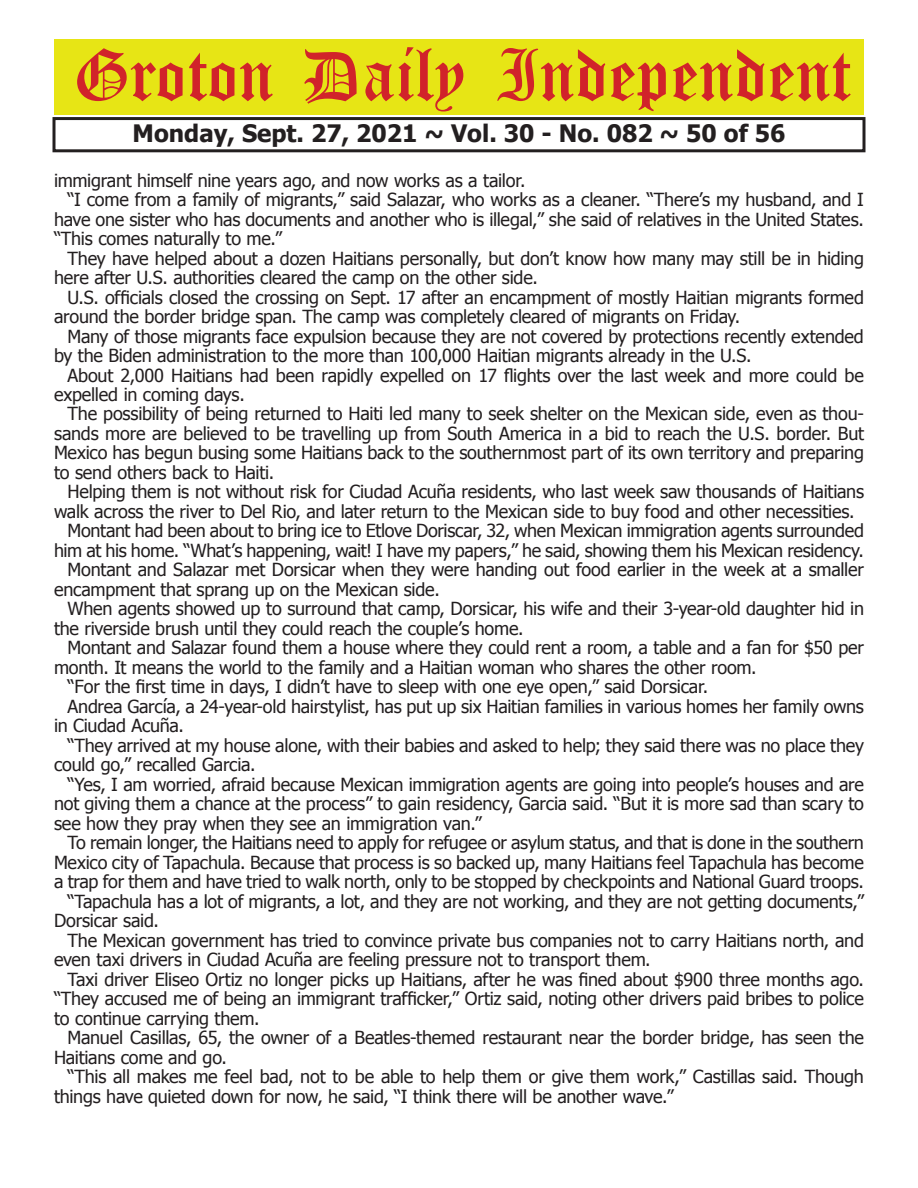
<style>
.page{position:relative;width:918px;height:1188px;background:#fff}
.page>*{position:absolute;margin:0;border:0;box-sizing:border-box;transform-origin:0 0}
.t1{font:54px "Old English Five";color:#d1232a}
.t2{font:700 24px "Tahoma";color:#231f20}
.t3{font:18px "Tahoma";letter-spacing:-.015em;color:#231f20}
</style>
<div class="page">
<div style="left:52px;top:117px;width:814px;height:35px;border:3px solid #231f20"></div>
<div style="left:54px;top:40px;width:810px;height:75px;background:#e7e515"></div>
<h1 class="t1" style="left:73px;top:50px;width:779px">Groton Daily Independent</h1>
<h2 class="t2" style="left:133px;top:116px;width:654px">Monday, Sept. 27, 2021 ~ Vol. 30 - No. 082 ~ 50 of 56</h2>
<p class="t3" style="left:54px;top:168px;width:473px">immigrant himself nine years ago, and now works as a tailor.</p>
<p class="t3" style="left:68px;top:187px;width:798px">“I come from a family of migrants,” said Salazar, who works as a cleaner. “There’s my husband, and I</p>
<p class="t3" style="left:54px;top:207px;width:811px">have one sister who has documents and another who is illegal,” she said of relatives in the United States.</p>
<p class="t3" style="left:54px;top:226px;width:229px">“This comes naturally to me.”</p>
<p class="t3" style="left:68px;top:246px;width:798px">They have helped about a dozen Haitians personally, but don’t know how many may still be in hiding</p>
<p class="t3" style="left:54px;top:265px;width:485px">here after U.S. authorities cleared the camp on the other side.</p>
<p class="t3" style="left:68px;top:285px;width:798px">U.S. officials closed the crossing on Sept. 17 after an encampment of mostly Haitian migrants formed</p>
<p class="t3" style="left:54px;top:304px;width:688px">around the border bridge span. The camp was completely cleared of migrants on Friday.</p>
<p class="t3" style="left:68px;top:324px;width:798px">Many of those migrants face expulsion because they are not covered by protections recently extended</p>
<p class="t3" style="left:54px;top:343px;width:699px">by the Biden administration to the more than 100,000 Haitian migrants already in the U.S.</p>
<p class="t3" style="left:68px;top:363px;width:798px">About 2,000 Haitians had been rapidly expelled on 17 flights over the last week and more could be</p>
<p class="t3" style="left:54px;top:382px;width:192px">expelled in coming days.</p>
<p class="t3" style="left:68px;top:402px;width:798px">The possibility of being returned to Haiti led many to seek shelter on the Mexican side, even as thou-</p>
<p class="t3" style="left:54px;top:421px;width:812px">sands more are believed to be travelling up from South America in a bid to reach the U.S. border. But</p>
<p class="t3" style="left:54px;top:441px;width:812px">Mexico has begun busing some Haitians back to the southernmost part of its own territory and preparing</p>
<p class="t3" style="left:54px;top:460px;width:222px">to send others back to Haiti.</p>
<p class="t3" style="left:68px;top:480px;width:798px">Helping them is not without risk for Ciudad Acuña residents, who last week saw thousands of Haitians</p>
<p class="t3" style="left:54px;top:499px;width:802px">walk across the river to Del Rio, and later return to the Mexican side to buy food and other necessities.</p>
<p class="t3" style="left:68px;top:519px;width:798px">Montant had been about to bring ice to Etlove Doriscar, 32, when Mexican immigration agents surrounded</p>
<p class="t3" style="left:54px;top:538px;width:812px">him at his home. “What’s happening, wait! I have my papers,” he said, showing them his Mexican residency.</p>
<p class="t3" style="left:68px;top:558px;width:798px">Montant and Salazar met Dorsicar when they were handing out food earlier in the week at a smaller</p>
<p class="t3" style="left:54px;top:577px;width:387px">encampment that sprang up on the Mexican side.</p>
<p class="t3" style="left:68px;top:597px;width:798px">When agents showed up to surround that camp, Dorsicar, his wife and their 3-year-old daughter hid in</p>
<p class="t3" style="left:54px;top:616px;width:471px">the riverside brush until they could reach the couple’s home.</p>
<p class="t3" style="left:68px;top:636px;width:798px">Montant and Salazar found them a house where they could rent a room, a table and a fan for $50 per</p>
<p class="t3" style="left:54px;top:655px;width:704px">month. It means the world to the family and a Haitian woman who shares the other room.</p>
<p class="t3" style="left:68px;top:675px;width:642px">“For the first time in days, I didn’t have to sleep with one eye open,” said Dorsicar.</p>
<p class="t3" style="left:68px;top:694px;width:798px">Andrea García, a 24-year-old hairstylist, has put up six Haitian families in various homes her family owns</p>
<p class="t3" style="left:54px;top:714px;width:132px">in Ciudad Acuña.</p>
<p class="t3" style="left:68px;top:733px;width:798px">“They arrived at my house alone, with their babies and asked to help; they said there was no place they</p>
<p class="t3" style="left:54px;top:753px;width:203px">could go,” recalled Garcia.</p>
<p class="t3" style="left:68px;top:772px;width:798px">“Yes, I am worried, afraid because Mexican immigration agents are going into people’s houses and are</p>
<p class="t3" style="left:54px;top:792px;width:811px">not giving them a chance at the process” to gain residency, Garcia said. “But it is more sad than scary to</p>
<p class="t3" style="left:54px;top:811px;width:429px">see how they pray when they see an immigration van.”</p>
<p class="t3" style="left:68px;top:831px;width:798px">To remain longer, the Haitians need to apply for refugee or asylum status, and that is done in the southern</p>
<p class="t3" style="left:54px;top:850px;width:811px">Mexico city of Tapachula. Because that process is so backed up, many Haitians feel Tapachula has become</p>
<p class="t3" style="left:54px;top:870px;width:811px">a trap for them and have tried to walk north, only to be stopped by checkpoints and National Guard troops.</p>
<p class="t3" style="left:68px;top:889px;width:798px">“Tapachula has a lot of migrants, a lot, and they are not working, and they are not getting documents,”</p>
<p class="t3" style="left:54px;top:909px;width:107px">Dorsicar said.</p>
<p class="t3" style="left:68px;top:928px;width:798px">The Mexican government has tried to convince private bus companies not to carry Haitians north, and</p>
<p class="t3" style="left:54px;top:948px;width:598px">even taxi drivers in Ciudad Acuña are feeling pressure not to transport them.</p>
<p class="t3" style="left:68px;top:967px;width:798px">Taxi driver Eliseo Ortiz no longer picks up Haitians, after he was fined about $900 three months ago.</p>
<p class="t3" style="left:54px;top:987px;width:811px">“They accused me of being an immigrant trafficker,” Ortiz said, noting other drivers paid bribes to police</p>
<p class="t3" style="left:54px;top:1006px;width:207px">to continue carrying them.</p>
<p class="t3" style="left:68px;top:1026px;width:798px">Manuel Casillas, 65, the owner of a Beatles-themed restaurant near the border bridge, has seen the</p>
<p class="t3" style="left:54px;top:1045px;width:174px">Haitians come and go.</p>
<p class="t3" style="left:68px;top:1065px;width:798px">“This all makes me feel bad, not to be able to help them or give them work,” Castillas said. Though</p>
<p class="t3" style="left:54px;top:1084px;width:621px">things have quieted down for now, he said, “I think there will be another wave.”</p>
</div>
